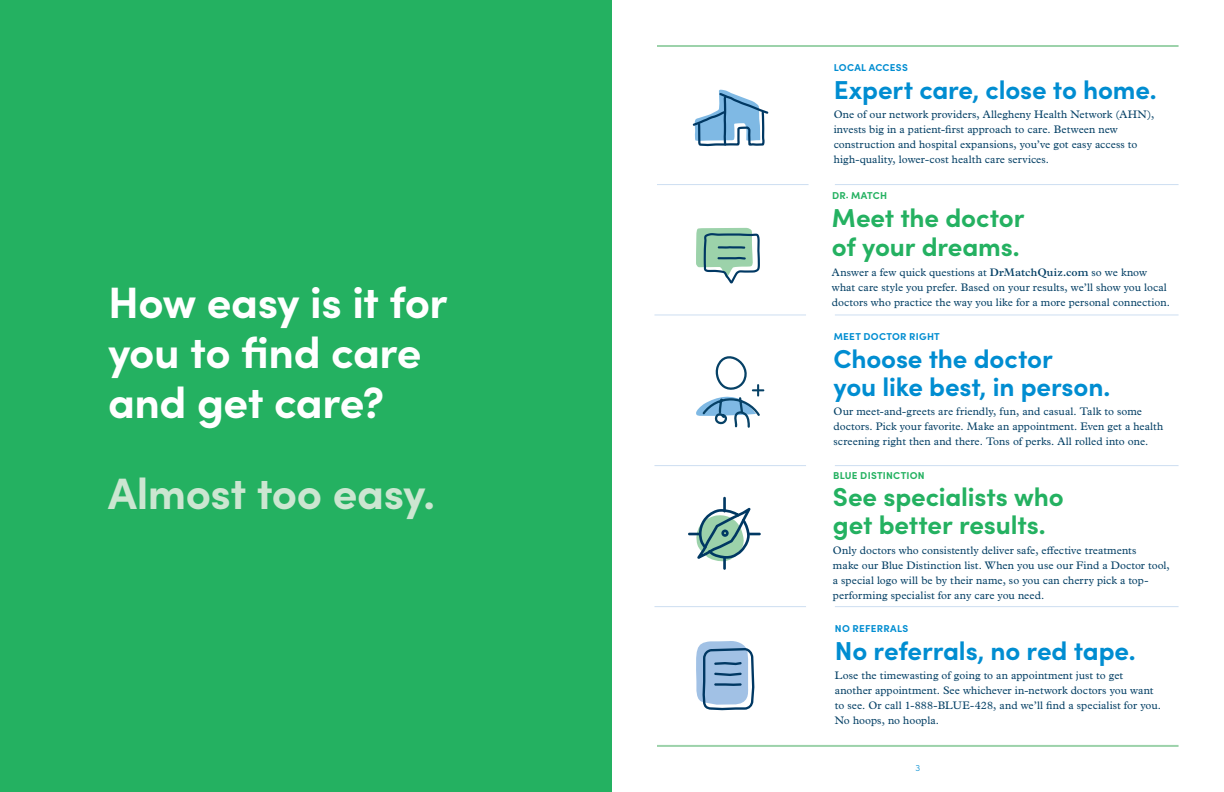
<style>
.page{position:relative;width:1224px;height:792px;background:#fff}
.page>*{position:absolute;margin:0;border:0;box-sizing:border-box;transform-origin:0 0}
.t1{font:700 44px/50px "Sofia Pro";letter-spacing:-.01em;color:#fff}
.t2{font:700 44px "Sofia Pro";letter-spacing:-.01em;color:#cce6d1}
.basic_body{font:700 26px/28px "Sofia Pro";letter-spacing:-.005em;color:#008dd1}
.basic_body-2{font:700 26px/29px "Sofia Pro";letter-spacing:-.005em;color:#24b161}
.basic_body-3{font:11px/15px "Plantin MT Pro";letter-spacing:.005em;color:#064166}
.basic_body-4{font:700 10px "Sofia Pro";letter-spacing:.03em;color:#008dd1}
.basic_body-5{font:700 10px "Sofia Pro";letter-spacing:.025em;color:#24b161}
.t3{font:300 9px "Sofia Pro";color:#008dd1}
.s1{font-weight:600}
</style>
<div class="page">
<div style="left:0;top:0;width:612px;height:792px;background:#24b161"></div>
<hr style="left:657px;top:745px;width:522px;height:2px;background:#9cd2aa">
<hr style="left:835px;top:184px;width:344px;height:1px;background:#cddef1">
<hr style="left:835px;top:314px;width:344px;height:1px;background:#cddef1">
<hr style="left:657px;top:184px;width:152px;height:1px;background:#cddef1">
<hr style="left:654px;top:314px;width:152px;height:1px;background:#cddef1">
<hr style="left:657px;top:45px;width:522px;height:2px;background:#9cd2aa">
<hr style="left:835px;top:606px;width:344px;height:1px;background:#cddef1">
<hr style="left:835px;top:465px;width:344px;height:1px;background:#cddef1">
<hr style="left:654px;top:606px;width:152px;height:1px;background:#cddef1">
<hr style="left:654px;top:465px;width:152px;height:1px;background:#cddef1">
<svg style="left:696px;top:228px;width:64px;height:55px"></svg>
<svg style="left:696px;top:356px;width:68px;height:72px"></svg>
<hr style="left:723px;top:497px;width:3px;height:16px;background:#003863">
<svg style="left:688px;top:508px;width:73px;height:62px"></svg>
<svg style="left:693px;top:90px;width:75px;height:56px"></svg>
<svg style="left:696px;top:641px;width:58px;height:69px;background:#95b4d3"></svg>
<p class="t1" style="left:108px;top:274px;width:341px">How easy is it for you to find care and get care?</p>
<p class="t2" style="left:108px;top:459px;width:328px">Almost too easy.</p>
<p class="basic_body-4" style="left:834px;top:60px;width:76px">LOCAL ACCESS</p>
<p class="basic_body" style="left:834px;top:74px;width:324px">Expert care, close to home.</p>
<p class="basic_body-3" style="left:834px;top:107px;width:322px">One of our network providers, Allegheny Health Network (AHN), invests big in a patient-first approach to care. Between new construction and hospital expansions, you’ve got easy access to high-quality, lower-cost health care services.</p>
<p class="basic_body-5" style="left:832px;top:188px;width:56px">DR. MATCH</p>
<p class="basic_body-2" style="left:832px;top:201px;width:194px">Meet the doctor of your dreams.</p>
<p class="basic_body-3" style="left:832px;top:264px;width:340px">Answer a few quick questions at <span class="s1">DrMatchQuiz.com</span> so we know what care style you prefer. Based on your results, we’ll show you local doctors who practice the way you like for a more personal connection.</p>
<p class="basic_body-4" style="left:834px;top:329px;width:108px">MEET DOCTOR RIGHT</p>
<p class="basic_body" style="left:834px;top:343px;width:278px">Choose the doctor<br>you like best, in person.</p>
<p class="basic_body-3" style="left:834px;top:404px;width:331px">Our meet-and-greets are friendly, fun, and casual. Talk to some doctors. Pick your favorite. Make an appointment. Even get a health screening right then and there. Tons of perks. All rolled into one.</p>
<p class="basic_body-5" style="left:833px;top:468px;width:93px">BLUE DISTINCTION</p>
<p class="basic_body-2" style="left:833px;top:481px;width:232px;line-height:28px">See specialists who get better results.</p>
<p class="basic_body-3" style="left:833px;top:543px;width:338px">Only doctors who consistently deliver safe, effective treatments<br>make our Blue Distinction list. When you use our Find a Doctor tool, a special logo will be by their name, so you can cherry pick a top&shy;performing specialist for any care you need.</p>
<p class="basic_body-4" style="left:835px;top:621px;width:75px">NO REFERRALS</p>
<p class="basic_body" style="left:835px;top:634px;width:302px">No referrals, no red tape.</p>
<p class="basic_body-3" style="left:835px;top:668px;width:328px">Lose the timewasting of going to an appointment just to get another appointment. See whichever in-network doctors you want to see. Or call 1-888-BLUE-428, and we’ll find a specialist for you.<br>No hoops, no hoopla.</p>
<p class="t3" style="left:916px;top:761px;width:6px">3</p>
</div>
